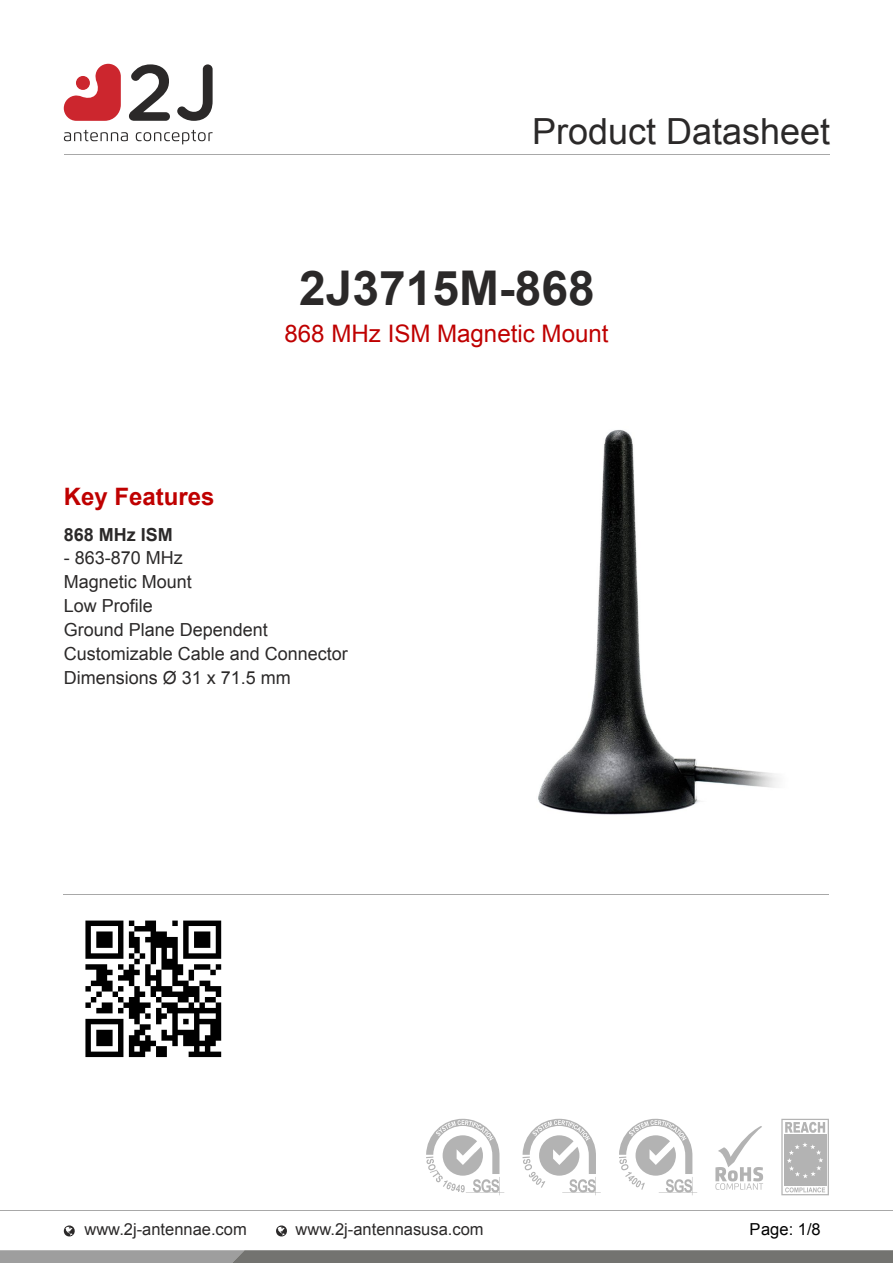
<style>
.page{position:relative;width:893px;height:1263px;background:#fff}
.page>*{position:absolute;margin:0;border:0;box-sizing:border-box;transform-origin:0 0}
.t1{font:700 47.85px "Arial";color:#2b2929}
.t2{font:36px "Arial";color:#2b2929}
.t3{font:24.15px "Arial";color:#bf0000}
.t4{font:700 24px "Arial";color:#bf0000}
.t5{font:18px/23.9px "Arial";color:#2b2929}
.t6{font:700 18px "Arial";color:#2b2929}
.t7{font:16.5px "Arial";color:#2b2929}
.t8{font:16.5px "Arial";color:#000}
</style>
<div class="page">
<svg style="left:0;top:1250px;width:893px;height:13px;background:#80807e"></svg>
<hr style="left:0;top:1210px;width:893px;height:1px;background:#a8a8a8">
<svg style="left:63px;top:1225px;width:12px;height:11px"></svg>
<svg style="left:276px;top:1225px;width:11px;height:11px"></svg>
<svg style="left:426px;top:1119px;width:78px;height:76px"></svg>
<svg style="left:619px;top:1119px;width:78px;height:76px"></svg>
<svg style="left:523px;top:1119px;width:78px;height:76px"></svg>
<svg style="left:715px;top:1126px;width:48px;height:64px"></svg>
<svg style="left:781px;top:1119px;width:48px;height:76px"></svg>
<svg style="left:64px;top:130px;width:64px;height:11px"></svg>
<svg style="left:136px;top:130px;width:77px;height:14px"></svg>
<svg style="left:129px;top:64px;width:41px;height:57px"></svg>
<svg style="left:177px;top:64px;width:36px;height:57px"></svg>
<svg style="left:64px;top:64px;width:57px;height:57px"></svg>
<div style="left:76px;top:76px;width:14px;height:14px;background:#cc262e;border-radius:50%"></div>
<hr style="left:64px;top:154px;width:765px;height:1px;background:#a8a8a8">
<hr style="left:64px;top:895px;width:765px;height:1px;background:#a8a8a8">
<img style="left:85px;top:920px;width:137px;height:138px">
<img style="left:538px;top:430px;width:240px;height:385px">
<h2 class="t2" style="left:532px;top:118px;width:300px">Product Datasheet</h2>
<h1 class="t1" style="left:299px;top:270px;width:297px">2J3715M-868</h1>
<h3 class="t3" style="left:284px;top:324px;width:326px">868 MHz ISM Magnetic Mount</h3>
<h3 class="t4" style="left:64px;top:487px;width:152px">Key Features</h3>
<p class="t6" style="left:64px;top:527px;width:111px">868 MHz ISM</p>
<p class="t5" style="left:64px;top:548px;width:286px">- 863-870 MHz<br>Magnetic Mount<br>Low Profile<br>Ground Plane Dependent<br>Customizable Cable and Connector<br>Dimensions Ø 31 x 71.5 mm</p>
<p class="t7" style="left:84px;top:1223px;width:164px">www.2j-antennae.com</p>
<p class="t7" style="left:296px;top:1223px;width:189px">www.2j-antennasusa.com</p>
<p class="t8" style="left:749px;top:1223px;width:73px">Page: 1/8</p>
</div>
